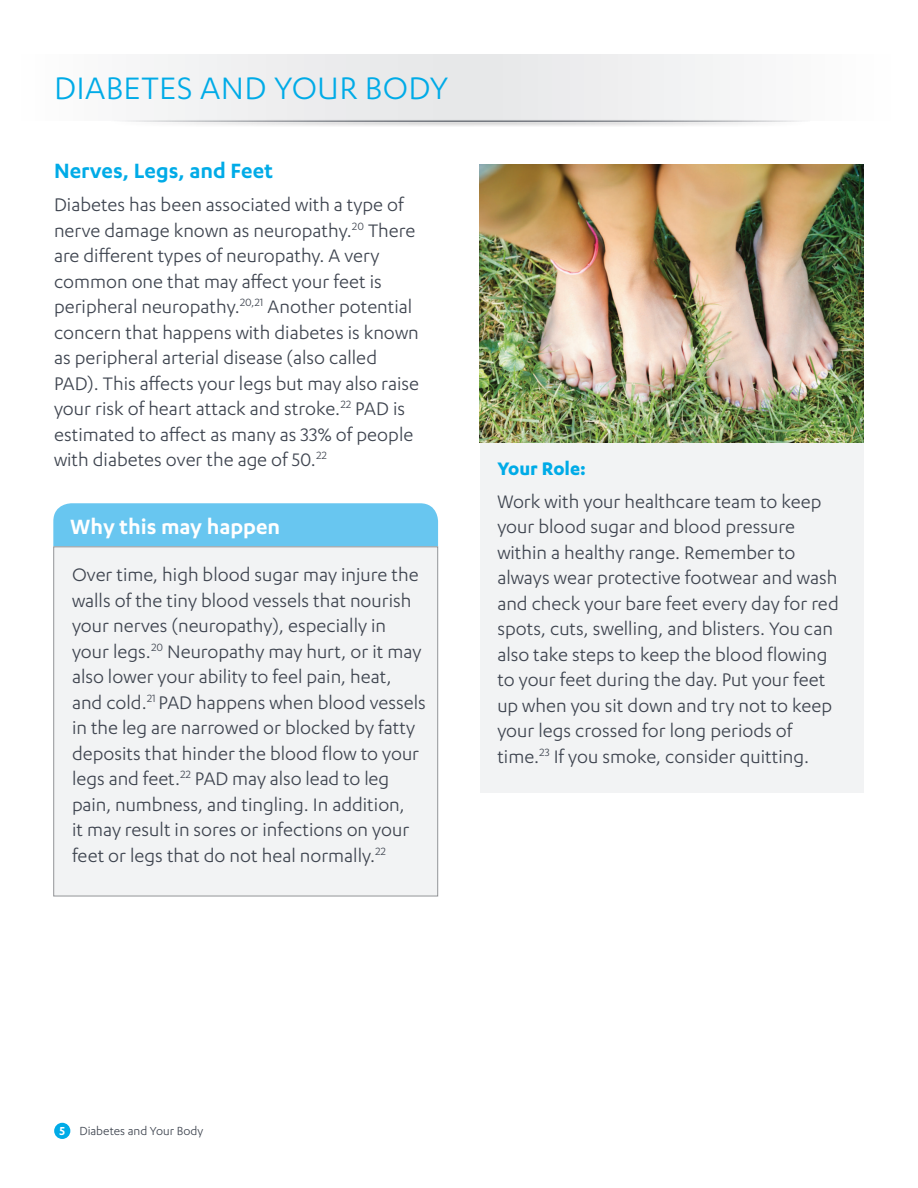
<style>
.page{position:relative;width:918px;height:1188px;background:#fff}
.page>*{position:absolute;margin:0;border:0;box-sizing:border-box;transform-origin:0 0}
.t1{font:36px "Karbon";letter-spacing:.01em;color:#00abe7}
.Page_Heads{font:600 24px "Karbon";color:#00abe7}
.t2{font:600 24px "Karbon";color:#fff}
.Page_Heads-2{font:21px/25.5px "Karbon";color:#3e444f}
.BULLETS{font:21px/25.5px "Karbon";color:#3e444f}
.BULLETS-2{font:700 21px "Karbon";color:#00abe7}
.t3{font:13.5px "Karbon";color:#3e444f}
.s1{font-weight:600;color:#fff}
</style>
<div class="page">
<div style="left:54px;top:1123px;width:16px;height:16px;background:#00abe7;border-radius:50%"></div>
<div style="left:14px;top:54px;width:890px;height:67px;background:linear-gradient(to right,#f0f1f2,#f3f3f4)"></div>
<div style="left:110px;top:120px;width:699px;height:7px;background:#231f20;opacity:.8"></div>
<hr style="left:108px;top:121px;width:702px;height:1px;background:#3e444f">
<img style="left:479px;top:164px;width:385px;height:279px">
<div style="left:480px;top:443px;width:384px;height:349px;background:#f2f3f4"></div>
<div style="left:53px;top:503px;width:385px;height:43px;background:#68c6f0"></div>
<div style="left:53px;top:546px;width:385px;height:350px;background:#f2f3f4;border:1px solid #939598"></div>
<p class="t1" style="left:54px;top:68px;width:396px">DIABETES AND YOUR BODY</p>
<p class="Page_Heads" style="left:54px;top:157px;width:220px">Nerves, Legs, and Feet</p>
<p class="Page_Heads-2" style="left:54px;top:192px;width:366px">Diabetes has been associated with a type of nerve damage known as neuropathy.<sup>20</sup> There are different types of neuropathy. A very common one that may affect your feet is peripheral neuropathy.<sup>20,21</sup> Another potential concern that happens with diabetes is known as peripheral arterial disease (also called PAD). This affects your legs but may also raise your risk of heart attack and stroke.<sup>22</sup> PAD is estimated to affect as many as 33% of people with diabetes over the age of 50.<sup>22</sup></p>
<p class="t2" style="left:70px;top:513px;width:211px">Why this may happen</p>
<p class="Page_Heads-2" style="left:72px;top:562px;width:355px">Over time, high blood sugar may injure the walls of the tiny blood vessels that nourish your nerves (neuropathy), especially in your legs.<sup>20</sup> Neuropathy may hurt, or it may also lower your ability to feel pain, heat, and cold.<sup>21</sup> PAD happens when blood vessels in the leg are narrowed or blocked by fatty deposits that hinder the blood flow to your legs and feet.<sup>22</sup> PAD may also lead to leg pain, numbness, and tingling. In addition,<br>it may result in sores or infections on your feet or legs that do not heal normally.<sup>22</sup></p>
<p class="BULLETS-2" style="left:497px;top:456px;width:90px">Your Role:</p>
<p class="BULLETS" style="left:497px;top:488px;width:343px">Work with your healthcare team to keep your blood sugar and blood pressure within a healthy range. Remember to always wear protective footwear and wash and check your bare feet every day for red spots, cuts, swelling, and blisters. You can also take steps to keep the blood flowing to your feet during the day. Put your feet up when you sit down and try not to keep your legs crossed for long periods of time.<sup>23</sup> If you smoke, consider quitting.</p>
<p class="t3" style="left:59px;top:1124px;width:145px"><span class="s1">5</span> Diabetes and Your Body</p>
</div>
